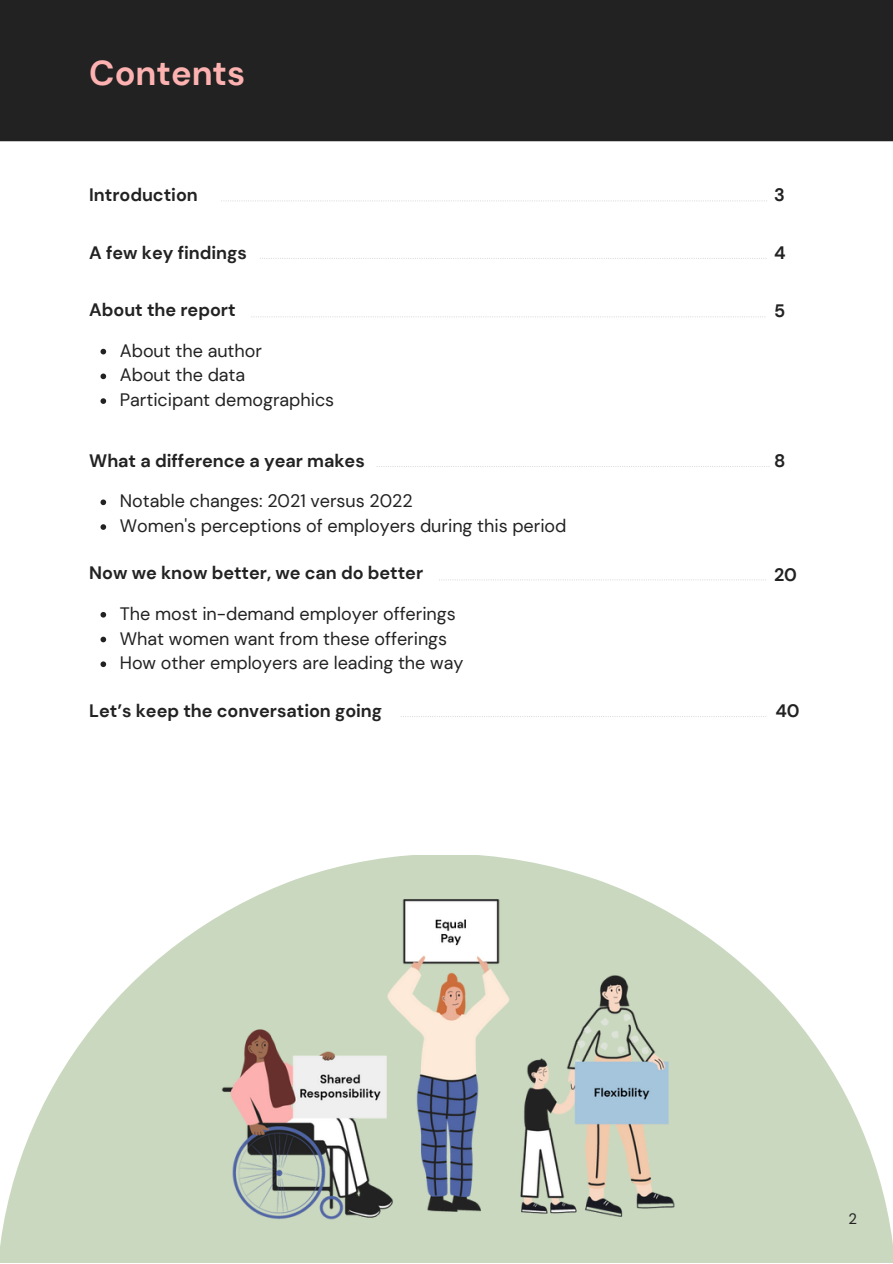
<style>
.page{position:relative;width:893px;height:1264px;background:#fff}
.page>*{position:absolute;margin:0;border:0;box-sizing:border-box;transform-origin:0 0}
.t1{font:700 34.5px "DM Sans";color:#fdb2b1}
.t2{font:18px/24.8px "DM Sans";color:#222}
.t3{font:700 18px "DM Sans";color:#222}
.t4{font:15px "DM Sans";color:#222}
</style>
<div class="page">
<svg style="left:0;top:855px;width:892px;height:407px;fill:#cad8bf"></svg>
<img style="left:196px;top:874px;width:500px;height:362px">
<svg style="left:100px;top:349px;width:6px;height:5px"></svg>
<svg style="left:100px;top:373px;width:6px;height:6px"></svg>
<svg style="left:100px;top:398px;width:6px;height:6px"></svg>
<svg style="left:100px;top:499px;width:6px;height:6px"></svg>
<svg style="left:100px;top:524px;width:6px;height:6px"></svg>
<svg style="left:100px;top:612px;width:6px;height:5px"></svg>
<svg style="left:100px;top:636px;width:6px;height:6px"></svg>
<svg style="left:100px;top:661px;width:6px;height:6px"></svg>
<div style="left:0;top:0;width:892px;height:141px;background:#222"></div>
<svg style="left:221px;top:200px;width:546px;height:1px"></svg>
<svg style="left:251px;top:316px;width:514px;height:1px"></svg>
<svg style="left:260px;top:258px;width:506px;height:1px"></svg>
<svg style="left:376px;top:466px;width:393px;height:1px"></svg>
<svg style="left:439px;top:579px;width:327px;height:1px"></svg>
<svg style="left:401px;top:716px;width:365px;height:1px"></svg>
<h1 class="t1" style="left:89px;top:51px;width:157px">Contents</h1>
<p class="t3" style="left:89px;top:184px;width:110px">Introduction</p>
<p class="t3" style="left:89px;top:241px;width:159px">A few key findings</p>
<p class="t3" style="left:89px;top:298px;width:148px">About the report</p>
<p class="t2" style="left:120px;top:338px;width:216px">About the author<br>About the data<br>Participant demographics</p>
<p class="t3" style="left:89px;top:449px;width:277px">What a difference a year makes</p>
<p class="t2" style="left:120px;top:489px;width:448px">Notable changes: 2021 versus 2022<br>Women's perceptions of employers during this period</p>
<p class="t3" style="left:89px;top:561px;width:335px">Now we know better, we can do better</p>
<p class="t2" style="left:120px;top:601px;width:345px">The most in-demand employer offerings<br>What women want from these offerings<br>How other employers are leading the way</p>
<p class="t3" style="left:89px;top:698px;width:294px">Let’s keep the conversation going</p>
<p class="t3" style="left:774px;top:184px;width:12px">3</p>
<p class="t3" style="left:774px;top:241px;width:13px">4</p>
<p class="t3" style="left:774px;top:299px;width:13px">5</p>
<p class="t3" style="left:774px;top:449px;width:13px">8</p>
<p class="t3" style="left:774px;top:563px;width:24px">20</p>
<p class="t3" style="left:775px;top:698px;width:26px">40</p>
<p class="t4" style="left:848px;top:1209px;width:10px">2</p>
</div>
